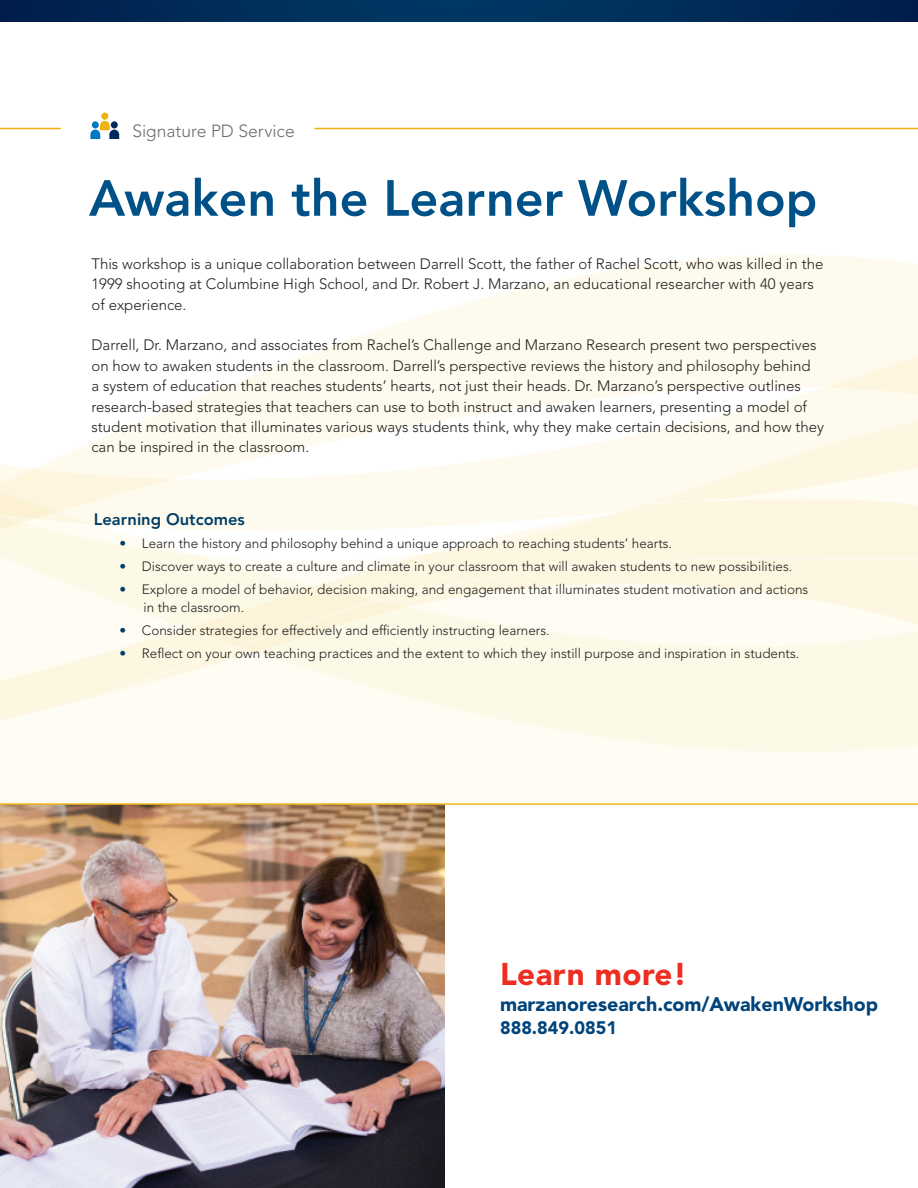
<style>
.page{position:relative;width:918px;height:1188px;background:#fff}
.page>*{position:absolute;margin:0;border:0;box-sizing:border-box;transform-origin:0 0}
.t1{font:800 50.25px "Avenir LT Std";color:#005187}
.t2{font:900 31.2px "Avenir LT Std";letter-spacing:.015em;color:#ee2e22}
.t3{font:900 19.65px "Avenir LT Std";color:#00447b}
.t4{font:900 18px "Avenir LT Std";color:#00447b}
.t5{font:300 17.55px "Avenir LT Std";color:#6c6d70}
.t6{font:800 16.5px "Avenir LT Std";color:#003e69}
.t7{font:300 15px/20.4px "Avenir LT Std";color:#231f20}
.t8{font:300 13.5px/17.7px "Avenir LT Std";color:#231f20}
.s1{color:#003e69}
</style>
<div class="page">
<div style="left:0;top:758px;width:918px;height:45px;background:#fefcf3"></div>
<svg style="left:585px;top:255px;width:333px;height:21px;fill:#fefaed"></svg>
<svg style="left:117px;top:276px;width:801px;height:156px;fill:#fefaed"></svg>
<svg style="left:0;top:432px;width:918px;height:65px;fill:#fefaed"></svg>
<svg style="left:0;top:699px;width:918px;height:59px"></svg>
<svg style="left:0;top:497px;width:918px;height:202px"></svg>
<svg style="left:0;top:0;width:918px;height:22px;background:#002b58"></svg>
<div style="left:101px;top:113px;width:7px;height:7px;background:#efb211;border-radius:50%"></div>
<svg style="left:90px;top:121px;width:29px;height:18px"></svg>
<hr style="left:0;top:128px;width:61px;height:1px;background:#efb211">
<hr style="left:314px;top:128px;width:604px;height:1px;background:#efb211">
<img style="left:0;top:805px;width:445px;height:383px">
<hr style="left:0;top:803px;width:918px;height:2px;background:#efb211">
<p class="t5" style="left:132px;top:120px;width:164px">Signature PD Service</p>
<h1 class="t1" style="left:89px;top:169px;width:730px">Awaken the Learner Workshop</h1>
<p class="t7" style="left:91px;top:253px;width:734px">This workshop is a unique collaboration between Darrell Scott, the father of Rachel Scott, who was killed in the<br>1999 shooting at Columbine High School, and Dr. Robert J. Marzano, an educational researcher with 40 years of experience.</p>
<p class="t7" style="left:91px;top:335px;width:734px">Darrell, Dr. Marzano, and associates from Rachel’s Challenge and Marzano Research present two perspectives on how to awaken students in the classroom. Darrell’s perspective reviews the history and philosophy behind<br>a system of education that reaches students’ hearts, not just their heads. Dr. Marzano’s perspective outlines research-based strategies that teachers can use to both instruct and awaken learners, presenting a model of student motivation that illuminates various ways students think, why they make certain decisions, and how they can be inspired in the classroom.</p>
<p class="t6" style="left:94px;top:509px;width:152px">Learning Outcomes</p>
<p class="t8" style="left:119px;top:535px;width:554px"><span class="s1">•</span> Learn the history and philosophy behind a unique approach to reaching students’ hearts.</p>
<p class="t8" style="left:119px;top:558px;width:674px"><span class="s1">•</span> Discover ways to create a culture and climate in your classroom that will awaken students to new possibilities.</p>
<p class="t8" style="left:143px;top:581px;width:666px;text-indent:-24px"><span class="s1">•</span> Explore a model of behavior, decision making, and engagement that illuminates student motivation and actions in the classroom.</p>
<p class="t8" style="left:119px;top:622px;width:432px"><span class="s1">•</span> Consider strategies for effectively and efficiently instructing learners.</p>
<p class="t8" style="left:119px;top:645px;width:681px"><span class="s1">•</span> Reflect on your own teaching practices and the extent to which they instill purpose and inspiration in students.</p>
<h2 class="t2" style="left:500px;top:956px;width:188px">Learn more!</h2>
<h3 class="t3" style="left:500px;top:992px;width:380px">marzanoresearch.com/AwakenWorkshop</h3>
<p class="t4" style="left:500px;top:1017px;width:119px">888.849.0851</p>
</div>
